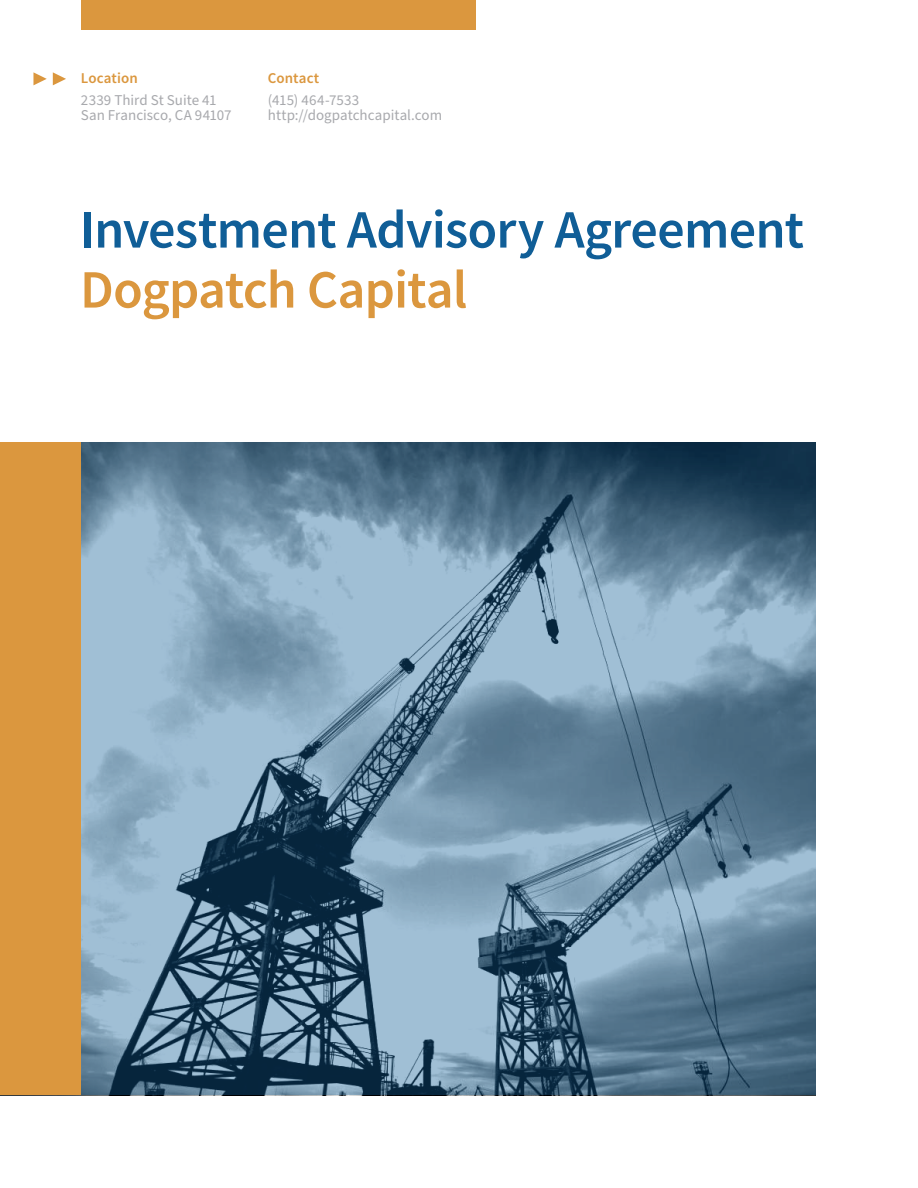
<style>
.page{position:relative;width:918px;height:1188px;background:#fff}
.page>*{position:absolute;margin:0;border:0;box-sizing:border-box;transform-origin:0 0}
.t1{font:54px "Source Sans Variable";letter-spacing:.02em;color:#105e97}
.t2{font:54px "Source Sans Variable";letter-spacing:.01em;color:#db973e}
.t3{font:15px/15px "Source Sans Pro";color:#a8a9ad}
.t4{font:15px "Source Sans Variable";letter-spacing:.035em;color:#db973e}
</style>
<div class="page">
<svg style="left:81px;top:443px;width:734px;height:652px"></svg>
<div style="left:81px;top:0;width:394px;height:30px;background:#db973e"></div>
<div style="left:0;top:443px;width:81px;height:652px;background:#db973e"></div>
<svg style="left:53px;top:72px;width:13px;height:13px"></svg>
<svg style="left:33px;top:72px;width:14px;height:13px"></svg>
<p class="t4" style="left:81px;top:69px;width:58px">Location</p>
<p class="t3" style="left:81px;top:93px;width:152px">2339 Third St Suite 41<br>San Francisco, CA 94107</p>
<p class="t4" style="left:268px;top:69px;width:52px">Contact</p>
<p class="t3" style="left:268px;top:93px;width:176px">(415) 464-7533 http://dogpatchcapital.com</p>
<h1 class="t1" style="left:80px;top:197px;width:722px">Investment Advisory Agreement</h1>
<h1 class="t2" style="left:80px;top:257px;width:387px">Dogpatch Capital</h1>
</div>
